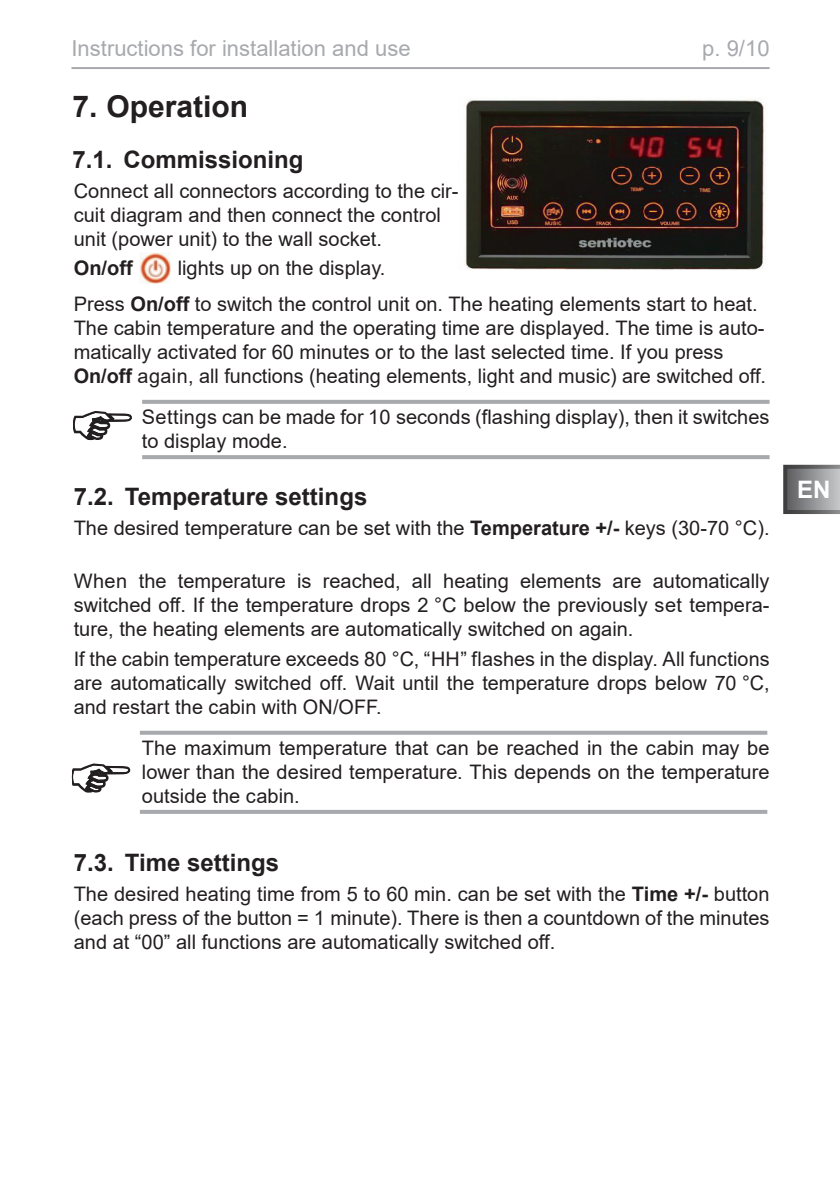
<style>
.page{position:relative;width:840px;height:1191px;background:#fff}
.page>*{position:absolute;margin:0;border:0;box-sizing:border-box;transform-origin:0 0}
.t1{font:700 30px "Arial";color:#231f20}
.t2{font:700 24px "Arial";color:#231f20}
.t3{font:700 24px "Arial";color:#fff}
.t4{font:22px "Arial";color:#a8a9ad}
.t5{font:20px/24px "Arial";color:#231f20}
.t6{font:700 20px "Arial";color:#231f20}
.s1{font-weight:700}
</style>
<div class="page">
<svg style="left:783px;top:465px;width:56px;height:49px;background:#858587"></svg>
<hr style="left:71px;top:67px;width:698px;height:2px;background:#a8a9ad">
<img style="left:140px;top:253px;width:31px;height:31px">
<img style="left:465px;top:99px;width:300px;height:171px">
<svg style="left:74px;top:411px;width:58px;height:29px"></svg>
<svg style="left:142px;top:400px;width:627px;height:4px;background:#abacb0"></svg>
<hr style="left:142px;top:455px;width:627px;height:4px;background:#a8a9ad">
<svg style="left:72px;top:763px;width:58px;height:29px"></svg>
<svg style="left:140px;top:730px;width:626px;height:4px;background:#b8b9bc"></svg>
<hr style="left:140px;top:810px;width:626px;height:4px;background:#a8a9ad">
<p class="t4" style="left:71px;top:33px;width:340px">Instructions for installation and use</p>
<p class="t4" style="left:701px;top:33px;width:69px">p. 9/10</p>
<h1 class="t1" style="left:72px;top:85px;width:177px">7. Operation</h1>
<p class="t2" style="left:72px;top:143px;width:233px">7.1. Commissioning</p>
<p class="t5" style="left:74px;top:179px;width:386px">Connect all connectors according to the cir&shy;cuit diagram and then connect the control unit (power unit) to the wall socket.</p>
<p class="t6" style="left:74px;top:254px;width:60px">On/off</p>
<p class="t5" style="left:74px;top:250px;width:685px;line-height:35.4px;text-indent:104px">lights up on the display.<br>Press <span class="s1">On/off</span> to switch the control unit on. The heating elements start to heat.</p>
<p class="t5" style="left:74px;top:315px;width:693px">The cabin temperature and the operating time are displayed. The time is auto&shy;matically activated for 60 minutes or to the last selected time. If you press<br><span class="s1">On/off</span> again, all functions (heating elements, light and music) are switched off.</p>
<p class="t5" style="left:142px;top:404px;width:628px">Settings can be made for 10 seconds (flashing display), then it switches to display mode.</p>
<p class="t2" style="left:74px;top:479px;width:295px">7.2. Temperature settings</p>
<p class="t5" style="left:74px;top:515px;width:697px">The desired temperature can be set with the <span class="s1">Temperature +/-</span> keys (30-70 °C).</p>
<p class="t5" style="left:74px;top:569px;width:697px;text-align:justify">When the temperature is reached, all heating elements are automatically switched off. If the temperature drops 2 °C below the previously set tempera&shy;ture, the heating elements are automatically switched on again.</p>
<p class="t5" style="left:74px;top:647px;width:697px;text-align:justify">If the cabin temperature exceeds 80 °C, “HH” flashes in the display. All functions are automatically switched off. Wait until the temperature drops below 70 °C, and restart the cabin with ON/OFF.</p>
<p class="t5" style="left:142px;top:736px;width:629px;text-align:justify">The maximum temperature that can be reached in the cabin may be lower than the desired temperature. This depends on the temperature outside the cabin.</p>
<p class="t2" style="left:74px;top:846px;width:207px">7.3. Time settings</p>
<p class="t5" style="left:74px;top:882px;width:697px;text-align:justify">The desired heating time from 5 to 60 min. can be set with the <span class="s1">Time +/-</span> button (each press of the button = 1 minute). There is then a countdown of the minutes and at “00” all functions are automatically switched off.</p>
<p class="t3" style="left:796px;top:472px;width:35px">EN</p>
</div>
